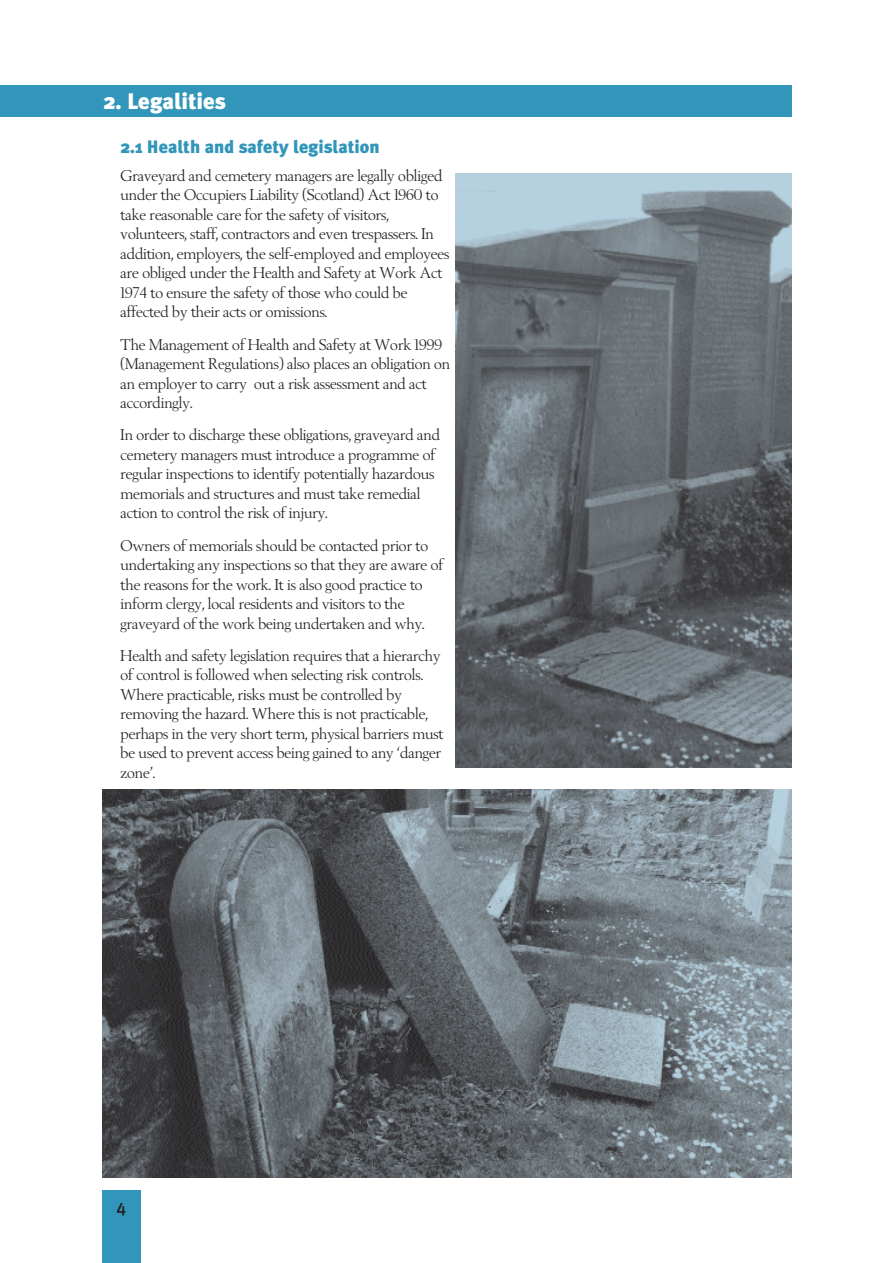
<style>
.page{position:relative;width:893px;height:1263px;background:#fff}
.page>*{position:absolute;margin:0;border:0;box-sizing:border-box;transform-origin:0 0}
.t1{font:900 22.5px "Meta Plus";color:#fff}
.t2{font:900 18px "Meta Plus";color:#3196b9}
.t3{font:18px "Meta Plus Medium Caps";color:#231f1f}
.t4{font:15.75px/19.5px "Berling SH";color:#231f1f}
</style>
<div class="page">
<img style="left:102px;top:789px;width:689px;height:389px">
<div style="left:102px;top:1191px;width:38px;height:72px;background:#3196b9"></div>
<div style="left:0;top:85px;width:791px;height:32px;background:#3196b9"></div>
<img style="left:455px;top:173px;width:336px;height:594px">
<h1 class="t1" style="left:104px;top:93px;width:124px">2. Legalities</h1>
<p class="t2" style="left:121px;top:140px;width:261px">2.1 Health and safety legislation</p>
<p class="t4" style="left:121px;top:169px;width:330px">Graveyard and cemetery managers are legally obliged under the Occupiers Liability (Scotland) Act 1960 to take reasonable care for the safety of visitors, volunteers, staff, contractors and even trespassers. In addition, employers, the self-employed and employees are obliged under the Health and Safety at Work Act 1974 to ensure the safety of those who could be affected by their acts or omissions.</p>
<p class="t4" style="left:121px;top:337px;width:331px">The Management of Health and Safety at Work 1999 (Management Regulations) also places an obligation on an employer to carry out a risk assessment and act accordingly.</p>
<p class="t4" style="left:121px;top:428px;width:321px">In order to discharge these obligations, graveyard and cemetery managers must introduce a programme of regular inspections to identify potentially hazardous memorials and structures and must take remedial action to control the risk of injury.</p>
<p class="t4" style="left:121px;top:538px;width:324px">Owners of memorials should be contacted prior to undertaking any inspections so that they are aware of the reasons for the work. It is also good practice to inform clergy, local residents and visitors to the graveyard of the work being undertaken and why.</p>
<p class="t4" style="left:121px;top:649px;width:324px">Health and safety legislation requires that a hierarchy of control is followed when selecting risk controls.<br>Where practicable, risks must be controlled by removing the hazard. Where this is not practicable, perhaps in the very short term, physical barriers must be used to prevent access being gained to any ‘danger zone’.</p>
<p class="t3" style="left:116px;top:1198px;width:11px">4</p>
</div>
